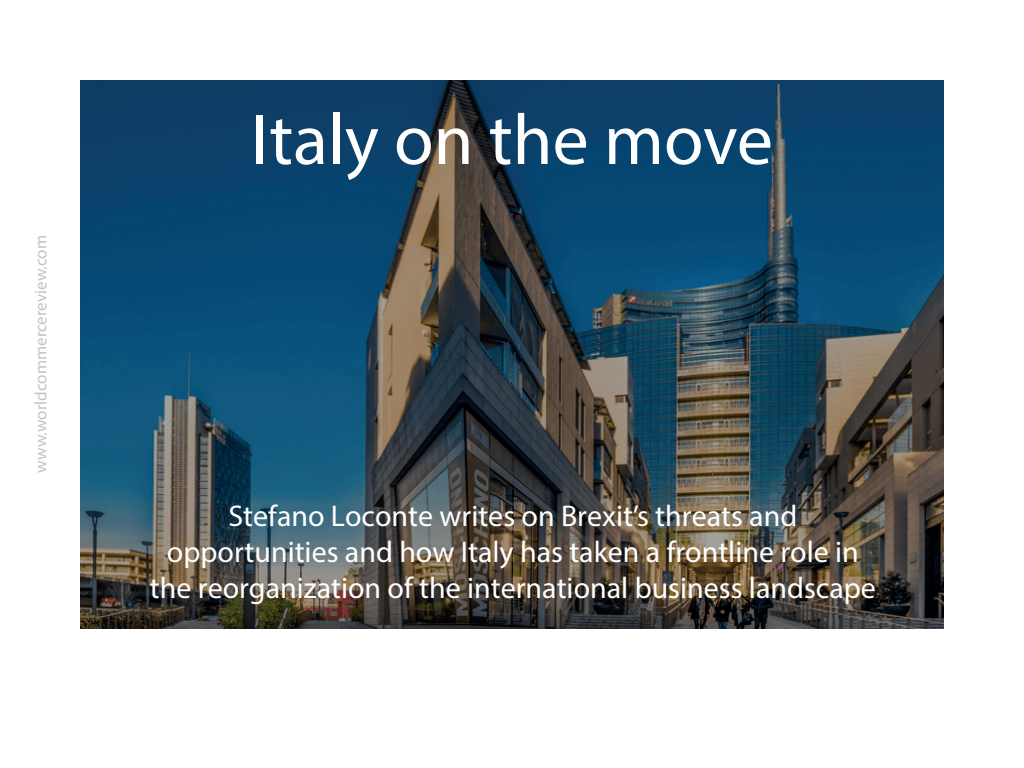
<style>
.page{position:relative;width:1024px;height:768px;background:#fff}
.page>*{position:absolute;margin:0;border:0;box-sizing:border-box;transform-origin:0 0}
.t1{font:72px "Myriad Pro";color:#fff}
.t2{font:30px/36px "Myriad Pro";color:#fff;text-align:center}
.t3{font:17px "Myriad Pro";color:#c2c3c3}
</style>
<div class="page">
<img style="left:80px;top:81px;width:864px;height:548px">
<p class="t3" style="left:30px;top:473px;width:239px;rotate:-90deg">www.worldcommercereview.com</p>
<h1 class="t1" style="left:251px;top:95px;width:523px">Italy on the move</h1>
<p class="t2" style="left:150px;top:498px;width:728px">Stefano Loconte writes on Brexit’s threats and opportunities and how Italy has taken a frontline role in the reorganization of the international business landscape</p>
</div>
